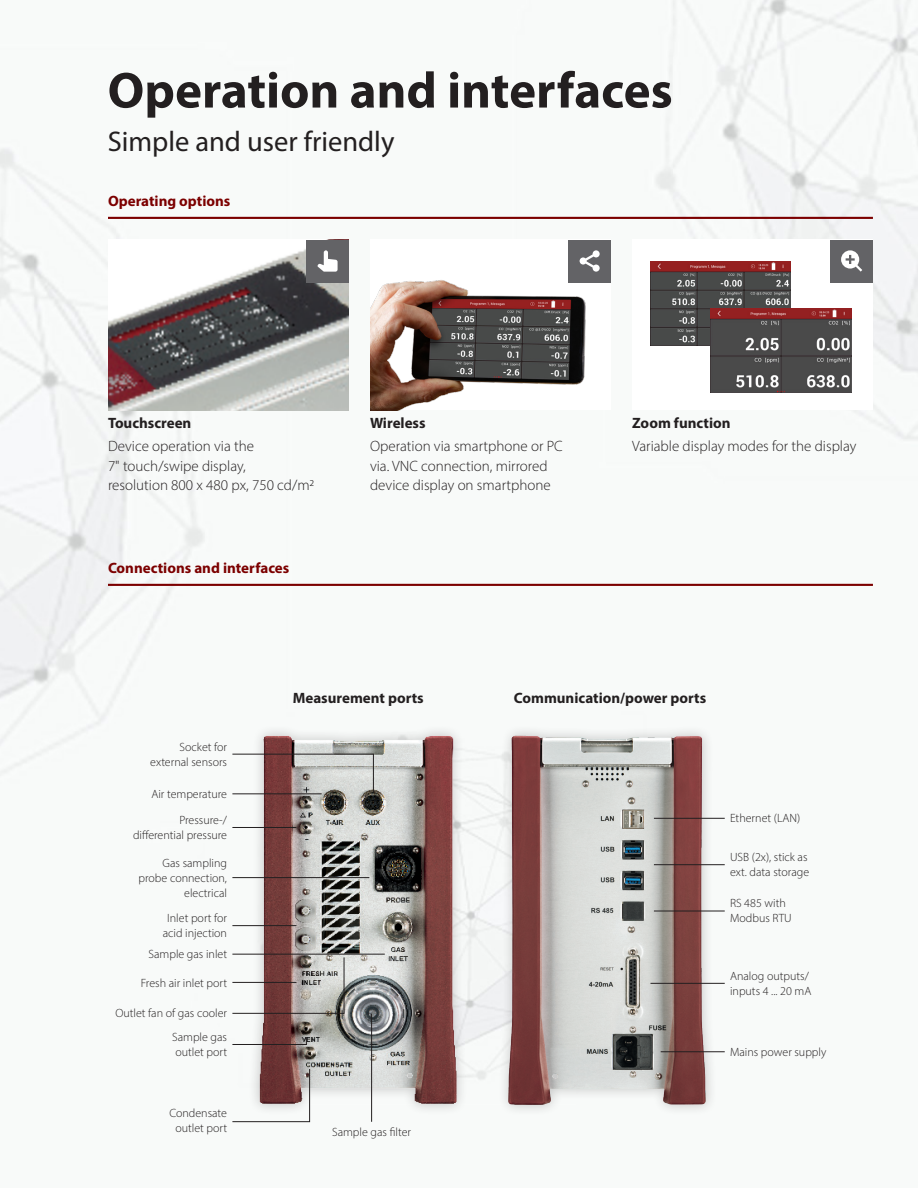
<style>
.page{position:relative;width:918px;height:1188px;background:#fff}
.page>*{position:absolute;margin:0;border:0;box-sizing:border-box;transform-origin:0 0}
.t1{font:700 51px "Myriad Pro";color:#231f20}
.t2{font:28.5px "Myriad Pro";color:#231f20}
.t3{font:300 15px/19.5px "Myriad Pro";color:#231f20}
.t4{font:700 15px "Myriad Pro";color:#231f20}
.t5{font:700 15px "Myriad Pro";color:#7c0000}
.t6{font:300 12px/15px "Myriad Pro";color:#231f20}
</style>
<div class="page">
<img style="left:0;top:0;width:918px;height:1123px">
<div style="left:632px;top:240px;width:241px;height:170px;background:#fff"></div>
<div style="left:370px;top:240px;width:241px;height:170px;background:#fff"></div>
<img style="left:370px;top:280px;width:241px;height:130px">
<img style="left:108px;top:240px;width:241px;height:170px">
<div style="left:830px;top:240px;width:43px;height:42px;background:#636366"></div>
<svg style="left:841px;top:250px;width:21px;height:22px"></svg>
<div style="left:568px;top:240px;width:43px;height:42px;background:#636366"></div>
<svg style="left:580px;top:250px;width:20px;height:22px"></svg>
<div style="left:306px;top:240px;width:43px;height:42px;background:#636366"></div>
<svg style="left:317px;top:250px;width:21px;height:22px"></svg>
<img style="left:650px;top:261px;width:141px;height:84px">
<img style="left:711px;top:309px;width:140px;height:84px">
<hr style="left:108px;top:217px;width:765px;height:2px;background:#7c0000">
<hr style="left:108px;top:584px;width:765px;height:2px;background:#7c0000">
<div style="left:248px;top:724px;width:219px;height:391px;background:#f8faf9"></div>
<img style="left:253px;top:731px;width:211px;height:377px">
<hr style="left:232px;top:794px;width:90px;height:1px;background:#231f20">
<svg style="left:232px;top:1069px;width:78px;height:53px"></svg>
<hr style="left:371px;top:1014px;width:1px;height:108px;background:#231f20">
<svg style="left:232px;top:1036px;width:75px;height:9px"></svg>
<svg style="left:232px;top:957px;width:113px;height:57px"></svg>
<hr style="left:232px;top:982px;width:64px;height:1px;background:#231f20">
<hr style="left:232px;top:925px;width:64px;height:1px;background:#231f20">
<hr style="left:232px;top:954px;width:153px;height:1px;background:#231f20">
<hr style="left:232px;top:877px;width:137px;height:1px;background:#231f20">
<hr style="left:232px;top:827px;width:64px;height:1px;background:#231f20">
<hr style="left:232px;top:754px;width:142px;height:1px;background:#231f20">
<hr style="left:373px;top:754px;width:1px;height:39px;background:#231f20">
<div style="left:497px;top:724px;width:220px;height:392px;background:#f7f9f8"></div>
<img style="left:504px;top:731px;width:211px;height:377px">
<hr style="left:650px;top:983px;width:75px;height:1px;background:#231f20">
<hr style="left:661px;top:1051px;width:64px;height:1px;background:#231f20">
<hr style="left:654px;top:911px;width:71px;height:1px;background:#231f20">
<hr style="left:654px;top:864px;width:71px;height:1px;background:#231f20">
<hr style="left:654px;top:818px;width:71px;height:1px;background:#231f20">
<p class="t1" style="left:108px;top:57px;width:567px">Operation and interfaces</p>
<p class="t2" style="left:108px;top:124px;width:288px">Simple and user friendly</p>
<p class="t5" style="left:108px;top:191px;width:124px">Operating options</p>
<p class="t4" style="left:108px;top:413px;width:85px">Touchscreen</p>
<p class="t3" style="left:108px;top:437px;width:207px">Device operation via the<br>7" touch/swipe display,<br>resolution 800 x 480 px, 750 cd/m2</p>
<p class="t5" style="left:108px;top:558px;width:183px">Connections and interfaces</p>
<p class="t4" style="left:370px;top:413px;width:57px">Wireless</p>
<p class="t3" style="left:370px;top:437px;width:194px">Operation via smartphone or PC</p>
<p class="t3" style="left:370px;top:456px;width:179px">via. VNC connection, mirrored</p>
<p class="t3" style="left:370px;top:476px;width:182px">device display on smartphone</p>
<p class="t4" style="left:632px;top:413px;width:100px">Zoom function</p>
<p class="t3" style="left:632px;top:437px;width:226px">Variable display modes for the display</p>
<p class="t6" style="left:150px;top:740px;width:78px;text-align:right">Socket for external sensors</p>
<p class="t6" style="left:151px;top:786px;width:77px">Air temperature</p>
<p class="t6" style="left:133px;top:813px;width:96px;text-align:right">Pressure-/ differential pressure</p>
<p class="t6" style="left:139px;top:855px;width:90px;text-align:right">Gas sampling probe connection, electrical</p>
<p class="t6" style="left:163px;top:911px;width:66px;text-align:center">Inlet port for acid injection</p>
<p class="t6" style="left:149px;top:947px;width:80px">Sample gas inlet</p>
<p class="t6" style="left:141px;top:975px;width:88px">Fresh air inlet port</p>
<p class="t6" style="left:115px;top:1006px;width:113px">Outlet fan of gas cooler</p>
<p class="t6" style="left:172px;top:1029px;width:56px">Sample gas outlet port</p>
<p class="t6" style="left:169px;top:1105px;width:59px;text-align:center">Condensate outlet port</p>
<p class="t4" style="left:293px;top:689px;width:133px">Measurement ports</p>
<p class="t6" style="left:332px;top:1124px;width:80px">Sample gas filter</p>
<p class="t4" style="left:514px;top:689px;width:194px">Communication/power ports</p>
<p class="t6" style="left:730px;top:811px;width:72px">Ethernet (LAN)</p>
<p class="t6" style="left:730px;top:849px;width:81px">USB (2x), stick as ext. data storage</p>
<p class="t6" style="left:730px;top:896px;width:63px">RS 485 with<br>Modbus RTU</p>
<p class="t6" style="left:730px;top:968px;width:83px">Analog outputs/ inputs 4 ... 20 mA</p>
<p class="t6" style="left:730px;top:1044px;width:98px">Mains power supply</p>
</div>
